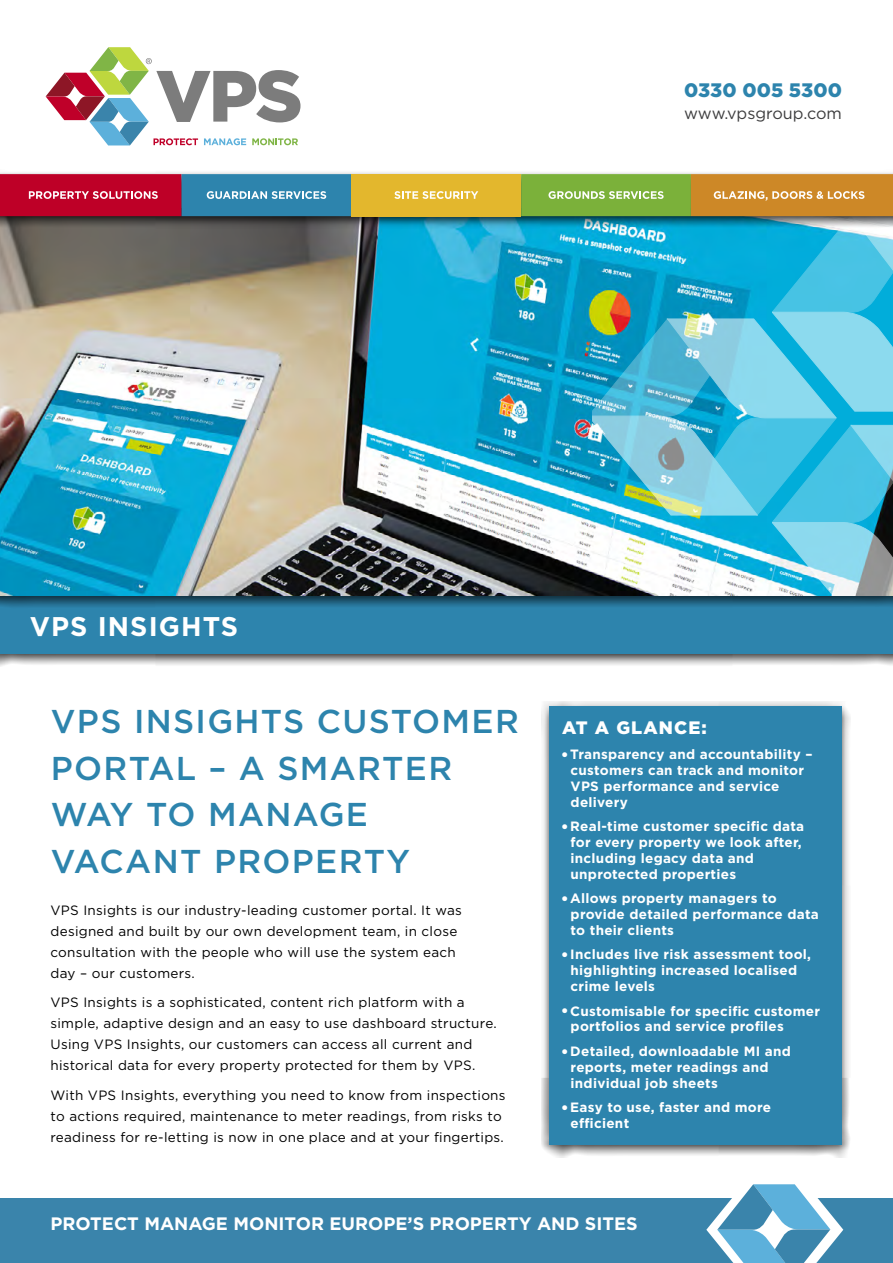
<style>
.page{position:relative;width:893px;height:1263px;background:#fff}
.page>*{position:absolute;margin:0;border:0;box-sizing:border-box;transform-origin:0 0}
.t1{font:500 33px/46.5px "Gotham";letter-spacing:.04em;color:#2d84ad}
.t2{font:700 27px "Gotham";letter-spacing:.04em;color:#fff}
.t3{font:900 19.5px "Gotham";letter-spacing:.005em;color:#2d84ad}
.t4{font:700 18px "Gotham";color:#fff}
.t5{font:900 18px "Gotham";letter-spacing:.06em;color:#fff}
.t6{font:16.2px "Gotham";color:#3d3d3e}
.t7{font:13.5px/21px "Gotham";letter-spacing:.02em;color:#000}
.t8{font:700 13.5px "Gotham";letter-spacing:.02em;color:#fff}
</style>
<div class="page">
<svg style="left:46px;top:47px;width:254px;height:98px"></svg>
<div style="left:0;top:1199px;width:893px;height:64px;background:#3a84ab"></div>
<svg style="left:706px;top:1184px;width:137px;height:79px"></svg>
<div style="left:0;top:591px;width:893px;height:76px;background:#000;opacity:.75"></div>
<div style="left:0;top:595px;width:893px;height:59px;background:#2d84ad"></div>
<div style="left:0;top:204px;width:893px;height:404px;background:#000;opacity:.75"></div>
<img style="left:0;top:229px;width:592px;height:366px">
<svg style="left:592px;top:229px;width:301px;height:366px;background:#5abfd8"></svg>
<div style="left:0;top:170px;width:893px;height:59px;background:#000;opacity:.75"></div>
<div style="left:0;top:174px;width:182px;height:42px;background:#be0027"></div>
<div style="left:182px;top:174px;width:169px;height:42px;background:#2d84ad"></div>
<div style="left:351px;top:174px;width:170px;height:42px;background:#e3b72d"></div>
<div style="left:521px;top:174px;width:170px;height:42px;background:#7bb13a"></div>
<div style="left:691px;top:174px;width:202px;height:42px;background:#cd8827"></div>
<svg style="left:29px;top:191px;width:129px;height:8px"></svg>
<svg style="left:207px;top:191px;width:119px;height:8px"></svg>
<svg style="left:394px;top:191px;width:84px;height:8px"></svg>
<svg style="left:548px;top:191px;width:116px;height:8px"></svg>
<svg style="left:714px;top:191px;width:150px;height:10px"></svg>
<div style="left:541px;top:701px;width:309px;height:456px;background:#000;opacity:.75"></div>
<div style="left:550px;top:706px;width:292px;height:438px;background:#2d84ad"></div>
<p class="t3" style="left:684px;top:76px;width:159px">0330 005 5300</p>
<p class="t6" style="left:684px;top:104px;width:159px">www.vpsgroup.com</p>
<p class="t2" style="left:30px;top:611px;width:210px">VPS INSIGHTS</p>
<p class="t1" style="left:51px;top:698px;width:469px">VPS INSIGHTS CUSTOMER<br>PORTAL – A SMARTER</p>
<p class="t1" style="left:51px;top:791px;width:361px">WAY TO MANAGE<br>VACANT PROPERTY</p>
<p class="t7" style="left:51px;top:899px;width:413px">VPS Insights is our industry-leading customer portal. It was designed and built by our own development team, in close consultation with the people who will use the system each day – our customers.</p>
<p class="t7" style="left:51px;top:992px;width:448px">VPS Insights is a sophisticated, content rich platform with a simple, adaptive design and an easy to use dashboard structure.<br>Using VPS Insights, our customers can access all current and historical data for every property protected for them by VPS.</p>
<p class="t7" style="left:51px;top:1084px;width:457px">With VPS Insights, everything you need to know from inspections to actions required, maintenance to meter readings, from risks to readiness for re-letting is now in one place and at your fingertips.</p>
<p class="t5" style="left:562px;top:715px;width:146px">AT A GLANCE:</p>
<p class="t8" style="left:562px;top:746px;width:252px">● Transparency and accountability –</p>
<p class="t8" style="left:571px;top:762px;width:235px">customers can track and monitor</p>
<p class="t8" style="left:571px;top:778px;width:210px">VPS performance and service</p>
<p class="t8" style="left:571px;top:794px;width:59px">delivery</p>
<p class="t8" style="left:562px;top:818px;width:244px">● Real-time customer specific data</p>
<p class="t8" style="left:571px;top:834px;width:233px">for every property we look after,</p>
<p class="t8" style="left:571px;top:850px;width:185px">including legacy data and</p>
<p class="t8" style="left:571px;top:866px;width:167px">unprotected properties</p>
<p class="t8" style="left:562px;top:890px;width:216px">● Allows property managers to</p>
<p class="t8" style="left:571px;top:906px;width:250px">provide detailed performance data</p>
<p class="t8" style="left:571px;top:922px;width:105px">to their clients</p>
<p class="t8" style="left:562px;top:947px;width:250px">● Includes live risk assessment tool,</p>
<p class="t8" style="left:571px;top:963px;width:228px">highlighting increased localised</p>
<p class="t8" style="left:571px;top:978px;width:86px">crime levels</p>
<p class="t8" style="left:562px;top:1003px;width:259px">● Customisable for specific customer</p>
<p class="t8" style="left:571px;top:1019px;width:215px">portfolios and service profiles</p>
<p class="t8" style="left:562px;top:1043px;width:230px">● Detailed, downloadable MI and</p>
<p class="t8" style="left:571px;top:1059px;width:199px">reports, meter readings and</p>
<p class="t8" style="left:571px;top:1075px;width:149px">individual job sheets</p>
<p class="t8" style="left:562px;top:1099px;width:210px">● Easy to use, faster and more</p>
<p class="t8" style="left:571px;top:1115px;width:60px">efficient</p>
<p class="t4" style="left:51px;top:1213px;width:589px">PROTECT MANAGE MONITOR EUROPE’S PROPERTY AND SITES</p>
</div>
